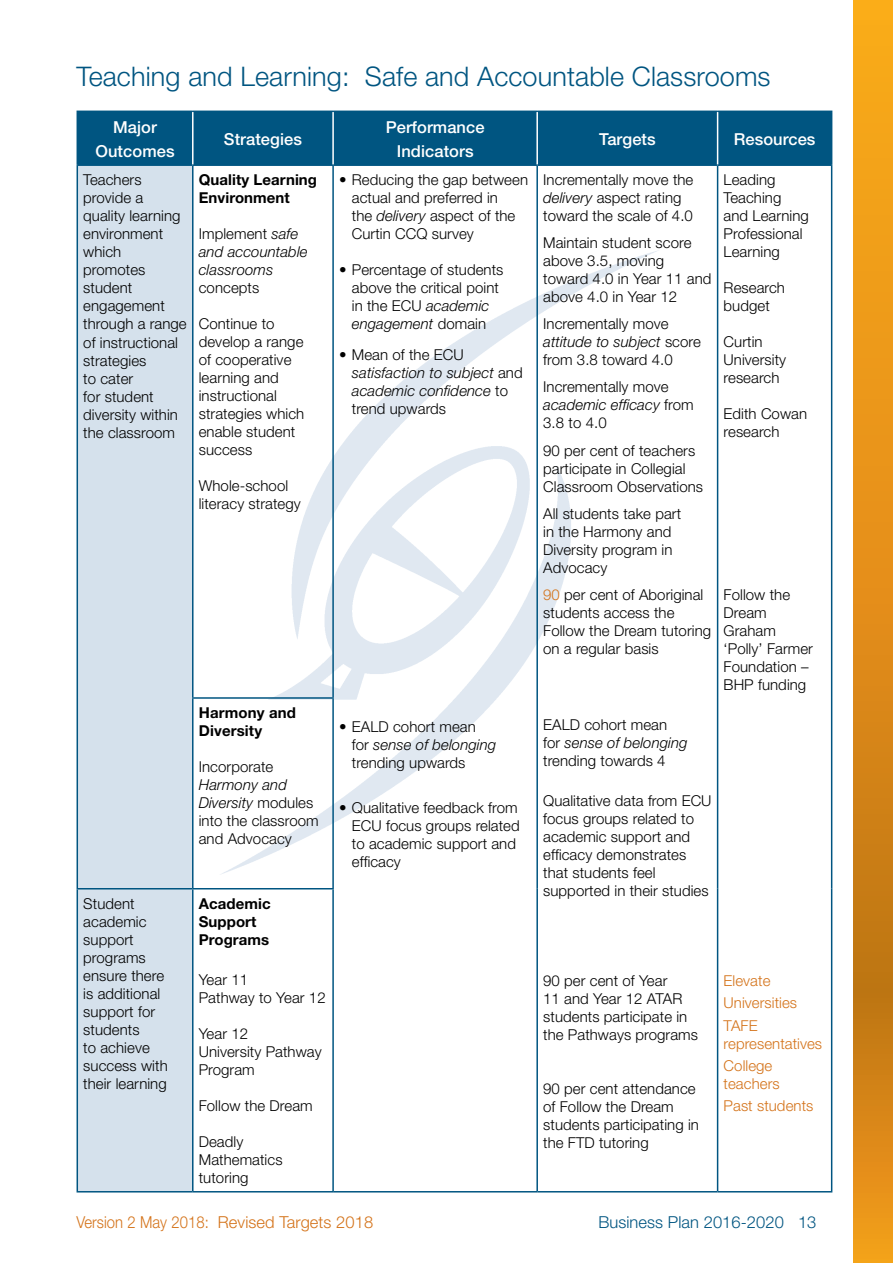
<style>
.page{position:relative;width:893px;height:1263px;background:#fff}
.page>*{position:absolute;margin:0;border:0;box-sizing:border-box;transform-origin:0 0}
.t1{font:300 27px "Helvetica Neue";letter-spacing:.005em;color:#005581}
.t2{font:500 16.5px/24px "Helvetica Neue";letter-spacing:.005em;color:#fff;text-align:center}
.t3{font:300 16.5px "Helvetica Neue";letter-spacing:.005em;color:#d4731a;scale:.9 1}
.t4{font:300 16.5px "Helvetica Neue";letter-spacing:.005em;color:#005581}
.t5{font:300 15px/18px "Helvetica Neue";letter-spacing:.005em;color:#000}
.t6{font:italic 300 15px/18px "Helvetica Neue";letter-spacing:.005em;color:#000}
.t7{font:700 15px/18px "Helvetica Neue";letter-spacing:.005em;color:#000}
.t8{font:300 15px/22.2px "Helvetica Neue";letter-spacing:.005em;color:#d4731a}
.s1{font-style:normal}
.s2{font-style:italic}
.s3{color:#d4731a}
</style>
<div class="page">
<svg style="left:853px;top:0;width:40px;height:1263px;background:#e19018"></svg>
<img style="left:222px;top:251px;width:435px;height:623px">
<div style="left:78px;top:112px;width:753px;height:52px;background:#005581"></div>
<div style="left:78px;top:166px;width:114px;height:1025px;background:#d5e1ec"></div>
<hr style="left:77px;top:1191px;width:116px;height:1px;background:#005581">
<hr style="left:333px;top:164px;width:204px;height:2px;background:#005581">
<hr style="left:77px;top:111px;width:116px;height:1px;background:#005581">
<hr style="left:77px;top:112px;width:1px;height:52px;background:#005581">
<hr style="left:193px;top:111px;width:140px;height:1px;background:#005581">
<hr style="left:333px;top:111px;width:204px;height:1px;background:#005581">
<hr style="left:537px;top:111px;width:181px;height:1px;background:#005581">
<hr style="left:718px;top:111px;width:114px;height:1px;background:#005581">
<hr style="left:831px;top:112px;width:1px;height:52px;background:#005581">
<hr style="left:77px;top:164px;width:116px;height:2px;background:#005581">
<hr style="left:193px;top:164px;width:140px;height:2px;background:#005581">
<hr style="left:537px;top:164px;width:181px;height:2px;background:#005581">
<hr style="left:718px;top:164px;width:114px;height:2px;background:#005581">
<hr style="left:77px;top:889px;width:1px;height:302px;background:#005581">
<hr style="left:192px;top:697px;width:142px;height:2px;background:#005581">
<hr style="left:193px;top:888px;width:141px;height:1px;background:#005581">
<hr style="left:192px;top:889px;width:2px;height:302px;background:#005581">
<hr style="left:193px;top:1191px;width:140px;height:1px;background:#005581">
<hr style="left:192px;top:112px;width:2px;height:52px;background:#fff">
<hr style="left:332px;top:112px;width:2px;height:52px;background:#fff">
<hr style="left:536px;top:112px;width:2px;height:52px;background:#fff">
<hr style="left:717px;top:112px;width:1px;height:52px;background:#fff">
<hr style="left:77px;top:166px;width:1px;height:532px;background:#005581">
<hr style="left:192px;top:166px;width:2px;height:531px;background:#005581">
<hr style="left:77px;top:698px;width:1px;height:190px;background:#005581">
<hr style="left:192px;top:699px;width:2px;height:189px;background:#005581">
<hr style="left:77px;top:888px;width:116px;height:1px;background:#005581">
<hr style="left:332px;top:166px;width:2px;height:531px;background:#005581">
<hr style="left:332px;top:699px;width:2px;height:189px;background:#005581">
<hr style="left:332px;top:889px;width:2px;height:302px;background:#005581">
<hr style="left:333px;top:1191px;width:204px;height:1px;background:#005581">
<hr style="left:536px;top:166px;width:2px;height:532px;background:#005581">
<hr style="left:536px;top:698px;width:2px;height:191px;background:#005581">
<hr style="left:536px;top:889px;width:2px;height:302px;background:#005581">
<hr style="left:537px;top:1191px;width:181px;height:1px;background:#005581">
<hr style="left:717px;top:166px;width:1px;height:532px;background:#005581">
<hr style="left:831px;top:166px;width:1px;height:532px;background:#005581">
<hr style="left:717px;top:698px;width:1px;height:191px;background:#005581">
<hr style="left:831px;top:698px;width:1px;height:191px;background:#005581">
<hr style="left:717px;top:889px;width:1px;height:302px;background:#005581">
<hr style="left:831px;top:889px;width:1px;height:302px;background:#005581">
<hr style="left:718px;top:1191px;width:114px;height:1px;background:#005581">
<h1 class="t1" style="left:77px;top:60px;width:696px">Teaching and Learning: Safe and Accountable Classrooms</h1>
<p class="t2" style="left:95px;top:115px;width:81px">Major<br>Outcomes</p>
<p class="t2" style="left:224px;top:127px;width:80px">Strategies</p>
<p class="t2" style="left:386px;top:115px;width:100px">Performance<br>Indicators</p>
<p class="t5" style="left:83px;top:171px;width:105px">Teachers provide a quality learning environment which promotes student engagement through a range of instructional strategies<br>to cater<br>for student diversity within the classroom</p>
<p class="t7" style="left:199px;top:171px;width:120px">Quality Learning<br>Environment</p>
<p class="t6" style="left:199px;top:225px;width:110px"><span class="s1">Implement</span> safe and accountable classrooms</p>
<p class="t5" style="left:199px;top:279px;width:62px">concepts</p>
<p class="t5" style="left:199px;top:315px;width:107px">Continue to develop a range of cooperative learning and instructional strategies which enable student success</p>
<p class="t5" style="left:199px;top:477px;width:104px">Whole-school literacy strategy</p>
<p class="t5" style="left:352px;top:171px;width:178px;text-indent:-13px">• Reducing the gap between actual and preferred in<br>the <span class="s2">delivery</span> aspect of the<br>Curtin CCQ survey</p>
<p class="t5" style="left:339px;top:260px;width:166px;text-align:center">• Percentage of students above the critical point<br>in the ECU <span class="s2">academic engagement</span> domain</p>
<p class="t6" style="left:352px;top:346px;width:172px;text-indent:-13px"><span class="s1">• Mean of the ECU </span>satisfaction to subject <span class="s1">and </span>academic confidence <span class="s1">to trend upwards</span></p>
<p class="t7" style="left:199px;top:703px;width:99px">Harmony and<br>Diversity</p>
<p class="t5" style="left:199px;top:757px;width:76px">Incorporate</p>
<p class="t5" style="left:199px;top:775px;width:121px"><span class="s2">Harmony and<br>Diversity</span> modules into the classroom and Advocacy</p>
<p class="t5" style="left:83px;top:894px;width:86px">Student academic support programs ensure there is additional support for students<br>to achieve success with their learning</p>
<p class="t7" style="left:199px;top:894px;width:73px">Academic<br>Support<br>Programs</p>
<p class="t5" style="left:199px;top:970px;width:128px">Year 11<br>Pathway to Year 12</p>
<p class="t5" style="left:199px;top:1024px;width:124px">Year 12<br>University Pathway<br>Program</p>
<p class="t5" style="left:199px;top:1096px;width:115px">Follow the Dream</p>
<p class="t5" style="left:199px;top:1132px;width:85px">Deadly<br>Mathematics tutoring</p>
<p class="t5" style="left:352px;top:717px;width:146px;text-indent:-13px">• EALD cohort mean for <span class="s2">sense of belonging </span>trending upwards</p>
<p class="t5" style="left:352px;top:798px;width:169px;text-indent:-13px">• Qualitative feedback from<br>ECU focus groups related to academic support and efficacy</p>
<p class="t2" style="left:599px;top:127px;width:58px">Targets</p>
<p class="t2" style="left:734px;top:127px;width:83px">Resources</p>
<p class="t5" style="left:543px;top:171px;width:152px">Incrementally move the <span class="s2">delivery</span> aspect rating toward the scale of 4.0</p>
<p class="t5" style="left:543px;top:234px;width:170px">Maintain student score above 3.5, moving toward 4.0 in Year 11 and above 4.0 in Year 12</p>
<p class="t5" style="left:543px;top:315px;width:159px">Incrementally move <span class="s2">attitude to subject</span> score from 3.8 toward 4.0</p>
<p class="t5" style="left:543px;top:378px;width:152px">Incrementally move <span class="s2">academic efficacy</span> from<br>3.8 to 4.0</p>
<p class="t5" style="left:543px;top:441px;width:161px">90 per cent of teachers participate in Collegial<br>Classroom Observations</p>
<p class="t5" style="left:543px;top:504px;width:139px">All students take part in the Harmony and<br>Diversity program in<br>Advocacy</p>
<p class="t5" style="left:543px;top:585px;width:169px"><span class="s3">90</span> per cent of Aboriginal students access the<br>Follow the Dream tutoring on a regular basis</p>
<p class="t5" style="left:543px;top:715px;width:146px">EALD cohort mean for <span class="s2">sense of belonging </span>trending towards 4</p>
<p class="t5" style="left:543px;top:791px;width:170px">Qualitative data from ECU focus groups related to academic support and efficacy demonstrates that students feel supported in their studies</p>
<p class="t5" style="left:724px;top:171px;width:87px">Leading<br>Teaching and Learning<br>Professional<br>Learning</p>
<p class="t5" style="left:724px;top:279px;width:63px">Research budget</p>
<p class="t5" style="left:724px;top:333px;width:64px">Curtin<br>University research</p>
<p class="t5" style="left:724px;top:405px;width:85px">Edith Cowan research</p>
<p class="t5" style="left:724px;top:585px;width:91px">Follow the<br>Dream<br>Graham ‘Polly’ Farmer<br>Foundation –<br>BHP funding</p>
<p class="t5" style="left:543px;top:971px;width:156px">90 per cent of Year<br>11 and Year 12 ATAR students participate in the Pathways programs</p>
<p class="t5" style="left:543px;top:1079px;width:157px">90 per cent attendance of Follow the Dream students participating in the FTD tutoring</p>
<p class="t8" style="left:724px;top:969px;width:75px">Elevate<br>Universities<br>TAFE</p>
<p class="t8" style="left:724px;top:1032px;width:100px">representatives<br>College</p>
<p class="t8" style="left:724px;top:1072px;width:91px">teachers<br>Past students</p>
<p class="t3" style="left:76px;top:1212px;width:331px">Version 2 May 2018: Revised Targets 2018</p>
<p class="t4" style="left:598px;top:1212px;width:220px">Business Plan 2016-2020 13</p>
</div>
